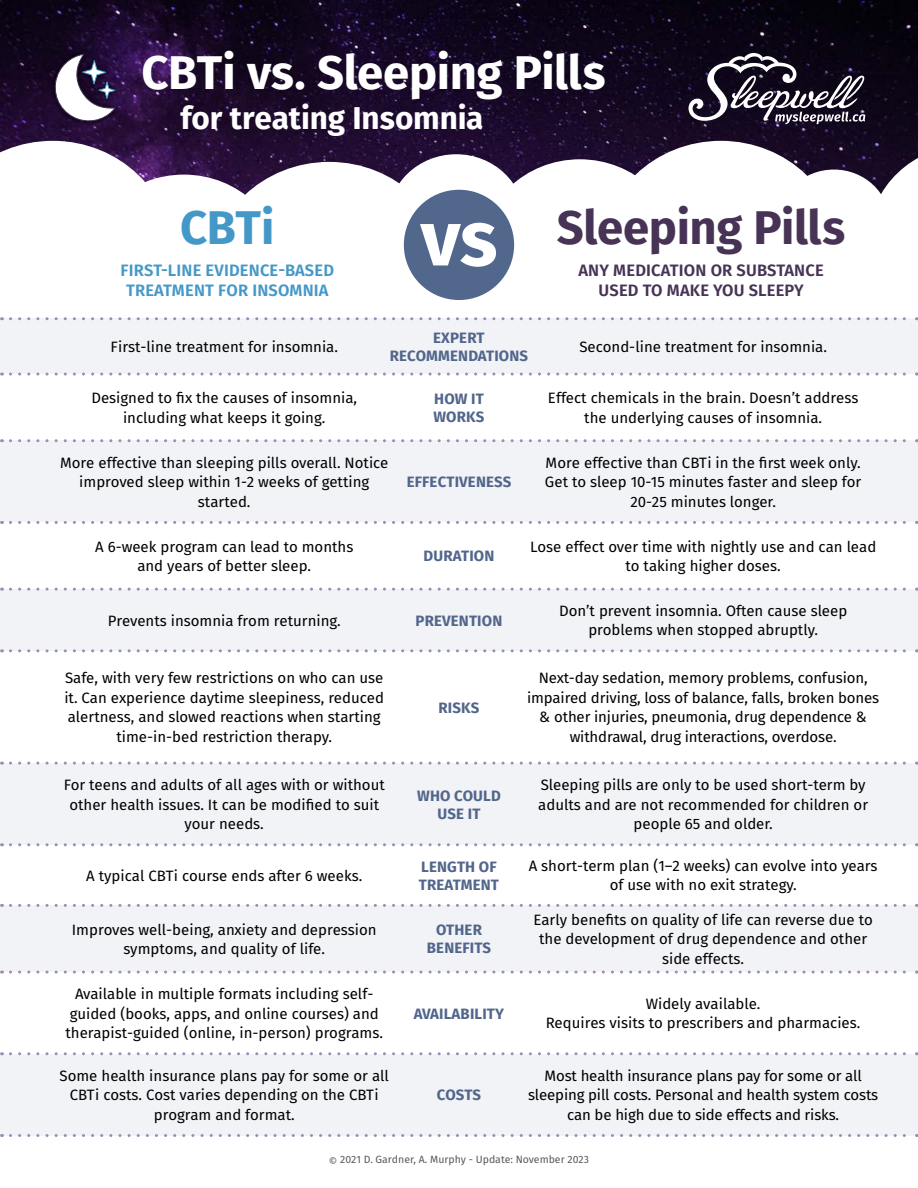
<style>
.page{position:relative;width:918px;height:1188px;background:#fff}
.page>*{position:absolute;margin:0;border:0;box-sizing:border-box;transform-origin:0 0}
.t1{font:700 78px "Fira Sans";color:#fff}
.t2{font:700 47.25px "Fira Sans";letter-spacing:-.01em;color:#fff}
.t3{font:700 47.25px "Fira Sans";letter-spacing:-.01em;color:#473356}
.t4{font:700 47.25px "Fira Sans";color:#4498c7}
.t5{font:700 31.5px "Fira Sans";letter-spacing:-.005em;color:#fff}
.t6{font:600 16.5px/19.5px "Fira Sans";letter-spacing:.01em;color:#4498c7;text-align:center}
.t7{font:600 16.5px/19.5px "Fira Sans";letter-spacing:.01em;color:#473356;text-align:center}
.t8{font:15px/19.5px "Fira Sans";color:#000;text-align:center}
.t9{font:700 15px/18px "Fira Sans";letter-spacing:.01em;color:#52668c;text-align:center}
.t10{font:10.5px "Fira Sans";color:#58595b}
</style>
<div class="page">
<img style="left:0;top:0;width:918px;height:141px">
<div style="left:0;top:441px;width:918px;height:81px;background:#f1f3f6"></div>
<div style="left:0;top:589px;width:918px;height:62px;background:#f1f3f6"></div>
<div style="left:0;top:763px;width:918px;height:82px;background:#f1f3f6"></div>
<div style="left:0;top:905px;width:918px;height:67px;background:#f1f3f6"></div>
<div style="left:0;top:1054px;width:918px;height:82px;background:#f1f3f6"></div>
<svg style="left:10px;top:439px;width:907px;height:3px"></svg>
<svg style="left:10px;top:588px;width:907px;height:3px"></svg>
<svg style="left:10px;top:649px;width:907px;height:3px"></svg>
<svg style="left:10px;top:1134px;width:907px;height:3px"></svg>
<svg style="left:10px;top:843px;width:907px;height:3px"></svg>
<svg style="left:10px;top:904px;width:907px;height:3px"></svg>
<svg style="left:10px;top:971px;width:907px;height:3px"></svg>
<svg style="left:10px;top:1052px;width:907px;height:3px"></svg>
<svg style="left:10px;top:521px;width:907px;height:3px"></svg>
<svg style="left:0;top:141px;width:918px;height:235px"></svg>
<svg style="left:10px;top:762px;width:907px;height:3px"></svg>
<svg style="left:50px;top:49px;width:71px;height:78px"></svg>
<svg style="left:52px;top:53px;width:65px;height:72px"></svg>
<div style="left:404px;top:190px;width:110px;height:110px;background:#51678c;border-radius:50%"></div>
<svg style="left:688px;top:53px;width:177px;height:71px"></svg>
<h2 class="t2" style="left:141px;top:40px;width:466px">CBTi vs. Sleeping Pills</h2>
<h3 class="t5" style="left:180px;top:96px;width:305px">for treating Insomnia</h3>
<h2 class="t4" style="left:180px;top:194px;width:96px">CBTi</h2>
<p class="t6" style="left:121px;top:261px;width:215px">FIRST-LINE EVIDENCE-BASED<br>TREATMENT FOR INSOMNIA</p>
<h1 class="t1" style="left:420px;top:184px;width:79px">vs</h1>
<h2 class="t3" style="left:557px;top:194px;width:290px">Sleeping Pills</h2>
<p class="t7" style="left:578px;top:261px;width:247px">ANY MEDICATION OR SUBSTANCE<br>USED TO MAKE YOU SLEEPY</p>
<p class="t9" style="left:390px;top:329px;width:140px">EXPERT<br>RECOMMENDATIONS</p>
<p class="t8" style="left:110px;top:337px;width:229px">First-line treatment for insomnia.</p>
<p class="t8" style="left:579px;top:337px;width:249px">Second-line treatment for insomnia.</p>
<p class="t8" style="left:91px;top:388px;width:267px">Designed to fix the causes of insomnia, including what keeps it going.</p>
<p class="t8" style="left:548px;top:388px;width:312px">Effect chemicals in the brain. Doesn’t address the underlying causes of insomnia.</p>
<p class="t9" style="left:434px;top:390px;width:52px;text-align:left">HOW IT<br>WORKS</p>
<p class="t8" style="left:60px;top:453px;width:330px">More effective than sleeping pills overall. Notice improved sleep within 1-2 weeks of getting started.</p>
<p class="t8" style="left:545px;top:453px;width:318px">More effective than CBTi in the first week only.<br>Get to sleep 10-15 minutes faster and sleep for<br>20-25 minutes longer.</p>
<p class="t9" style="left:407px;top:473px;width:106px">EFFECTIVENESS</p>
<p class="t8" style="left:95px;top:537px;width:260px">A 6-week program can lead to months and years of better sleep.</p>
<p class="t8" style="left:530px;top:537px;width:348px">Lose effect over time with nightly use and can lead to taking higher doses.</p>
<p class="t9" style="left:424px;top:547px;width:72px">DURATION</p>
<p class="t8" style="left:108px;top:611px;width:235px">Prevents insomnia from returning.</p>
<p class="t8" style="left:559px;top:601px;width:290px">Don’t prevent insomnia. Often cause sleep problems when stopped abruptly.</p>
<p class="t9" style="left:416px;top:611px;width:88px">PREVENTION</p>
<p class="t8" style="left:64px;top:668px;width:321px">Safe, with very few restrictions on who can use it. Can experience daytime sleepiness, reduced alertness, and slowed reactions when starting time-in-bed restriction therapy.</p>
<p class="t8" style="left:527px;top:668px;width:354px">Next-day sedation, memory problems, confusion, impaired driving, loss of balance, falls, broken bones &amp; other injuries, pneumonia, drug dependence &amp; withdrawal, drug interactions, overdose.</p>
<p class="t9" style="left:439px;top:698px;width:42px">RISKS</p>
<p class="t8" style="left:64px;top:775px;width:323px">For teens and adults of all ages with or without other health issues. It can be modified to suit your needs.</p>
<p class="t8" style="left:538px;top:775px;width:331px">Sleeping pills are only to be used short-term by adults and are not recommended for children or people 65 and older.</p>
<p class="t9" style="left:417px;top:786px;width:85px">WHO COULD<br>USE IT</p>
<p class="t8" style="left:86px;top:866px;width:278px">A typical CBTi course ends after 6 weeks.</p>
<p class="t8" style="left:529px;top:856px;width:350px">A short-term plan (1–2 weeks) can evolve into years of use with no exit strategy.</p>
<p class="t9" style="left:419px;top:857px;width:82px;text-align:left">LENGTH OF<br>TREATMENT</p>
<p class="t8" style="left:72px;top:920px;width:306px">Improves well-being, anxiety and depression symptoms, and quality of life.</p>
<p class="t8" style="left:533px;top:910px;width:341px">Early benefits on quality of life can reverse due to the development of drug dependence and other side effects.</p>
<p class="t9" style="left:427px;top:921px;width:66px">OTHER<br>BENEFITS</p>
<p class="t8" style="left:66px;top:984px;width:319px">Available in multiple formats including self&shy;guided (books, apps, and online courses) and therapist-guided (online, in-person) programs.</p>
<p class="t8" style="left:546px;top:994px;width:316px">Widely available.<br>Requires visits to prescribers and pharmacies.</p>
<p class="t9" style="left:414px;top:1004px;width:92px">AVAILABILITY</p>
<p class="t8" style="left:60px;top:1066px;width:331px">Some health insurance plans pay for some or all<br>CBTi costs. Cost varies depending on the CBTi program and format.</p>
<p class="t8" style="left:528px;top:1066px;width:352px">Most health insurance plans pay for some or all sleeping pill costs. Personal and health system costs can be high due to side effects and risks.</p>
<p class="t9" style="left:437px;top:1086px;width:46px">COSTS</p>
<p class="t10" style="left:329px;top:1152px;width:262px">© 2021 D. Gardner, A. Murphy - Update: November 2023</p>
</div>
